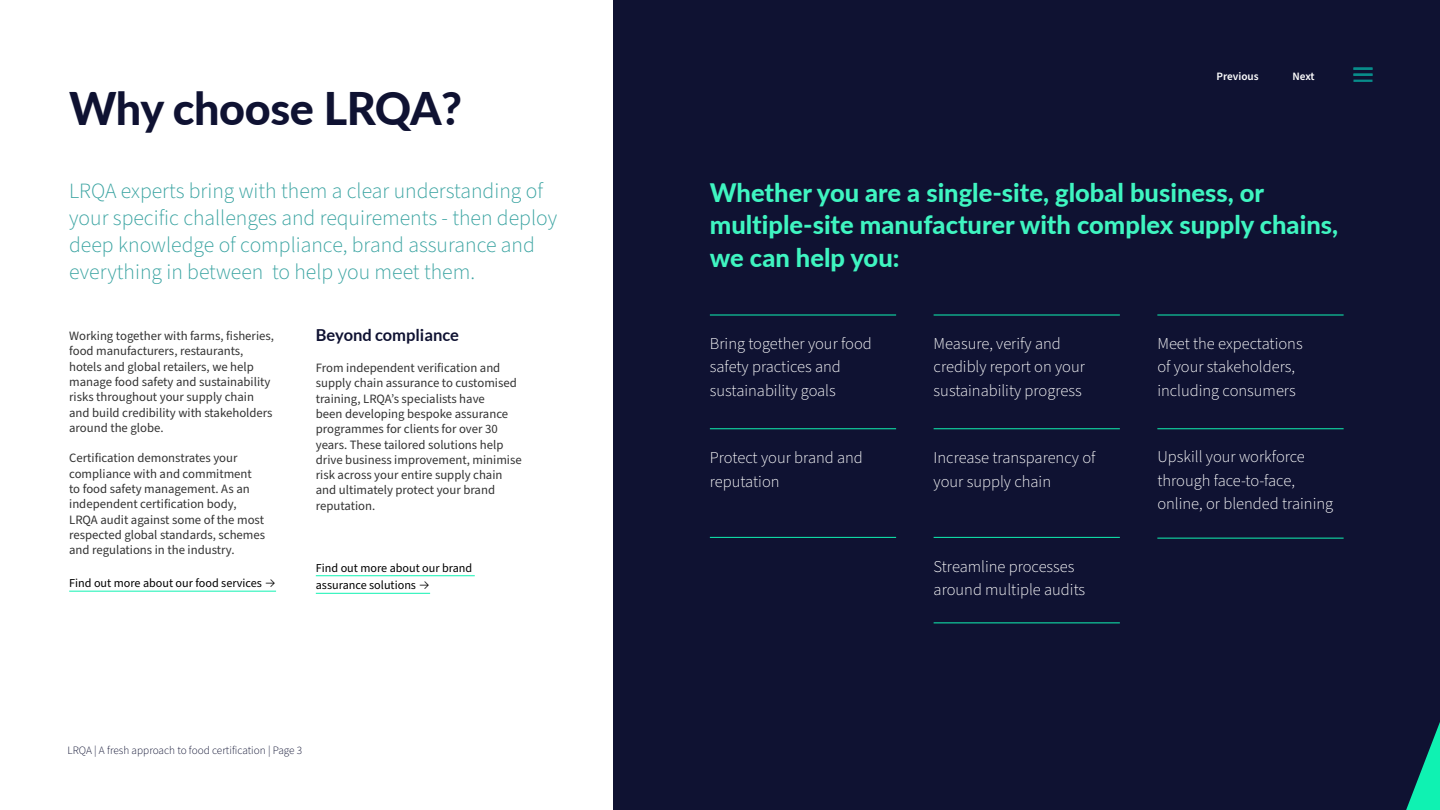
<style>
.page{position:relative;width:1440px;height:810px;background:#fff}
.page>*{position:absolute;margin:0;border:0;box-sizing:border-box;transform-origin:0 0}
.t1{font:800 45px "Lato";letter-spacing:-.01em;color:#0f1232}
.t2{font:800 25.5px/32.2px "Lato";color:#3ff5c1}
.t3{font:300 21.75px/27px "Source Sans Pro";color:#39a3a1}
.t4{font:300 16.5px/23.5px "Source Sans Pro";color:#fff}
.t5{font:700 16.5px "Lato";color:#0f1232}
.t6{font:12.75px/15.3px "Source Sans Pro";color:#333}
.t7{font:12.15px/17.5px "Source Sans Pro";color:#000}
.t8{font:300 11.25px "Source Sans Pro";color:#0f1232}
.t9{font:600 11.25px "Source Sans Pro";color:#fff}
.s1{font-family:"Inter";font-weight:300}
</style>
<div class="page">
<div style="left:614px;top:0;width:826px;height:810px;background:#0f1232"></div>
<hr style="left:69px;top:591px;width:207px;height:1px;background:#0ff2b2">
<hr style="left:316px;top:575px;width:159px;height:1px;background:#0ff2b2">
<hr style="left:316px;top:593px;width:114px;height:1px;background:#0ff2b2">
<hr style="left:710px;top:315px;width:186px;height:1px;background:#0ff2b2">
<hr style="left:934px;top:315px;width:186px;height:1px;background:#0ff2b2">
<hr style="left:1157px;top:315px;width:187px;height:1px;background:#0ff2b2">
<hr style="left:710px;top:428px;width:186px;height:1px;background:#0ff2b2">
<hr style="left:934px;top:428px;width:186px;height:1px;background:#0ff2b2">
<hr style="left:1157px;top:428px;width:187px;height:1px;background:#0ff2b2">
<hr style="left:710px;top:537px;width:186px;height:1px;background:#0ff2b2">
<hr style="left:934px;top:537px;width:186px;height:1px;background:#0ff2b2">
<hr style="left:1157px;top:538px;width:187px;height:1px;background:#0ff2b2">
<hr style="left:934px;top:622px;width:186px;height:1px;background:#0ff2b2">
<svg style="left:1406px;top:722px;width:34px;height:88px"></svg>
<hr style="left:1353px;top:67px;width:19px;height:3px;background:#088c8a">
<svg style="left:1353px;top:74px;width:19px;height:8px"></svg>
<h1 class="t1" style="left:69px;top:75px;width:394px">Why choose LRQA?</h1>
<h3 class="t3" style="left:69px;top:178px;width:489px">LRQA experts bring with them a clear understanding of your specific challenges and requirements - then deploy deep knowledge of compliance, brand assurance and everything in between to help you meet them.</h3>
<p class="t6" style="left:69px;top:329px;width:206px">Working together with farms, fisheries, food manufacturers, restaurants, hotels and global retailers, we help manage food safety and sustainability risks throughout your supply chain and build credibility with stakeholders around the globe.</p>
<p class="t6" style="left:69px;top:451px;width:198px">Certification demonstrates your compliance with and commitment to food safety management. As an independent certification body, LRQA audit against some of the most respected global standards, schemes and regulations in the industry.</p>
<p class="t7" style="left:69px;top:575px;width:208px">Find out more about our food services <span class="s1">-&gt;</span></p>
<p class="t5" style="left:316px;top:326px;width:145px">Beyond compliance</p>
<p class="t6" style="left:316px;top:361px;width:207px">From independent verification and supply chain assurance to customised training, LRQA’s specialists have<br>been developing bespoke assurance programmes for clients for over 30 years. These tailored solutions help drive business improvement, minimise risk across your entire supply chain and ultimately protect your brand reputation.</p>
<p class="t7" style="left:316px;top:559px;width:158px">Find out more about our brand assurance solutions <span class="s1">-&gt;</span></p>
<p class="t8" style="left:67px;top:743px;width:236px">LRQA | A fresh approach to food certification | Page 3</p>
<p class="t9" style="left:1216px;top:69px;width:44px">Previous</p>
<p class="t9" style="left:1292px;top:69px;width:24px">Next</p>
<h2 class="t2" style="left:710px;top:176px;width:630px">Whether you are a single-site, global business, or multiple-site manufacturer with complex supply chains, we can help you:</h2>
<p class="t4" style="left:710px;top:332px;width:163px">Bring together your food safety practices and sustainability goals</p>
<p class="t4" style="left:710px;top:447px;width:155px">Protect your brand and reputation</p>
<p class="t4" style="left:934px;top:332px;width:153px">Measure, verify and credibly report on your sustainability progress</p>
<p class="t4" style="left:934px;top:446px;width:163px">Increase transparency of your supply chain</p>
<p class="t4" style="left:934px;top:555px;width:153px">Streamline processes around multiple audits</p>
<p class="t4" style="left:1157px;top:332px;width:147px">Meet the expectations of your stakeholders, including consumers</p>
<p class="t4" style="left:1157px;top:446px;width:177px">Upskill your workforce through face-to-face, online, or blended training</p>
</div>
